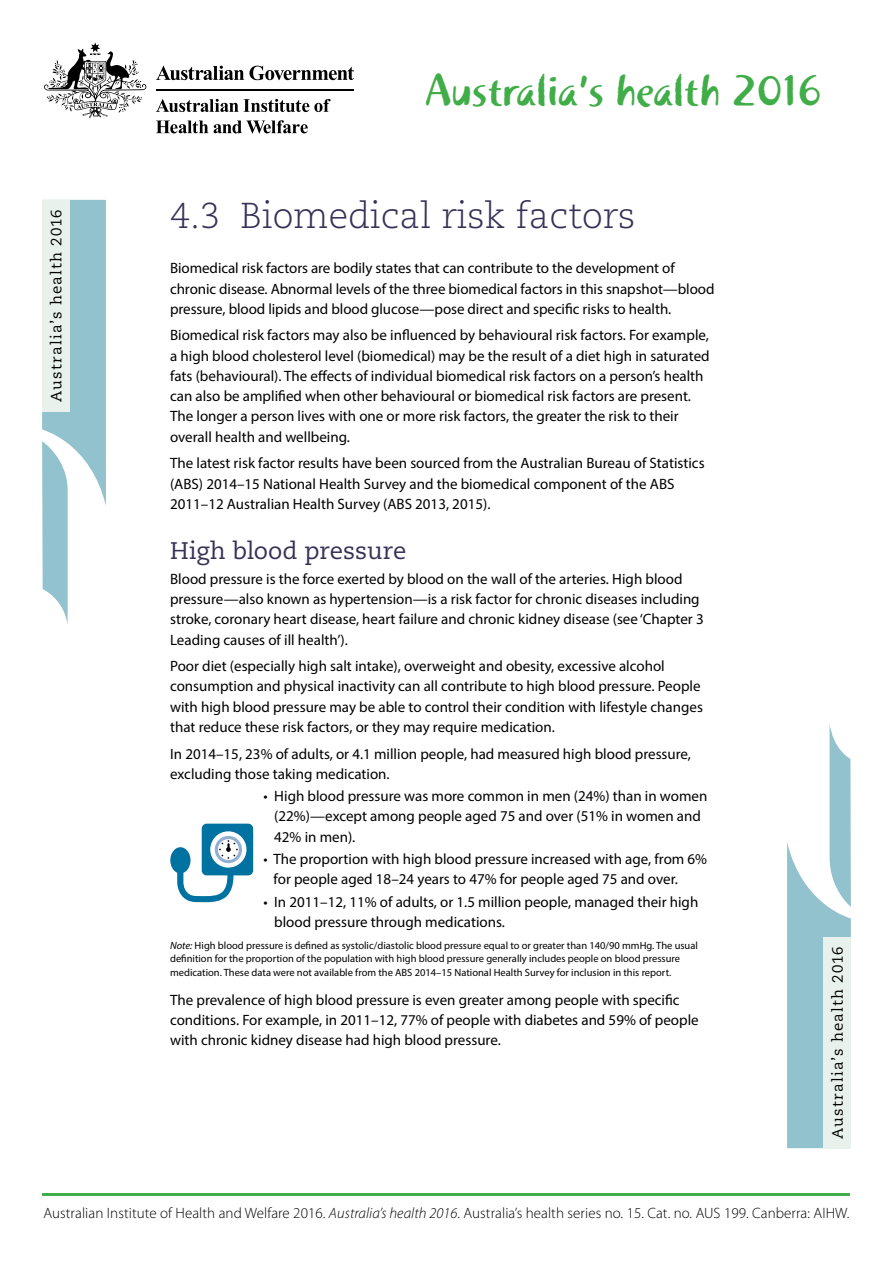
<style>
.page{position:relative;width:893px;height:1263px;background:#fff}
.page>*{position:absolute;margin:0;border:0;box-sizing:border-box;transform-origin:0 0}
.t1{font:45px "Khaki Std 1";color:#41ad49}
.t2{font:300 36px "Caecilia LT Std";color:#383157}
.t3{font:24px "Caecilia LT Std";color:#383157}
.Body{font:15px/20.2px "Myriad Pro";color:#000}
.t4{font:300 15px "Myriad Pro";letter-spacing:.005em;color:#000}
.t5{font:15px "Caecilia LT Std";letter-spacing:.075em;color:#000}
.Note{font:10.5px/13.5px "Myriad Pro";color:#000}
.s1{font-style:italic}
</style>
<div class="page">
<svg style="left:156px;top:66px;width:198px;height:14px"></svg>
<svg style="left:44px;top:43px;width:103px;height:75px"></svg>
<hr style="left:156px;top:89px;width:198px;height:1px;background:#000">
<svg style="left:156px;top:99px;width:175px;height:13px"></svg>
<svg style="left:156px;top:121px;width:52px;height:12px"></svg>
<svg style="left:214px;top:120px;width:94px;height:13px"></svg>
<hr style="left:43px;top:1193px;width:807px;height:3px;background:#41ad49">
<svg style="left:42px;top:200px;width:64px;height:425px"></svg>
<svg style="left:787px;top:723px;width:64px;height:425px"></svg>
<div style="left:823px;top:937px;width:28px;height:211px;background:#e9f1ed"></div>
<div style="left:42px;top:200px;width:28px;height:211px;background:#e9f1ed"></div>
<svg style="left:170px;top:824px;width:83px;height:78px"></svg>
<h1 class="t1" style="left:425px;top:63px;width:399px">Australia’s health 2016</h1>
<p class="t5" style="left:48px;top:402px;width:194px;rotate:-90deg">Australia’s health 2016</p>
<h1 class="t2" style="left:170px;top:195px;width:467px">4.3 Biomedical risk factors</h1>
<p class="Body" style="left:170px;top:258px;width:546px">Biomedical risk factors are bodily states that can contribute to the development of chronic disease. Abnormal levels of the three biomedical factors in this snapshot—blood pressure, blood lipids and blood glucose—pose direct and specific risks to health.</p>
<p class="Body" style="left:170px;top:325px;width:541px">Biomedical risk factors may also be influenced by behavioural risk factors. For example, a high blood cholesterol level (biomedical) may be the result of a diet high in saturated fats (behavioural). The effects of individual biomedical risk factors on a person’s health can also be amplified when other behavioural or biomedical risk factors are present.<br>The longer a person lives with one or more risk factors, the greater the risk to their overall health and wellbeing.</p>
<p class="Body" style="left:170px;top:453px;width:536px">The latest risk factor results have been sourced from the Australian Bureau of Statistics (ABS) 2014–15 National Health Survey and the biomedical component of the ABS<br>2011–12 Australian Health Survey (ABS 2013, 2015).</p>
<h2 class="t3" style="left:170px;top:537px;width:238px">High blood pressure</h2>
<p class="Body" style="left:170px;top:568px;width:535px">Blood pressure is the force exerted by blood on the wall of the arteries. High blood pressure—also known as hypertension—is a risk factor for chronic diseases including stroke, coronary heart disease, heart failure and chronic kidney disease (see ‘Chapter 3<br>Leading causes of ill health’).</p>
<p class="Body" style="left:170px;top:656px;width:534px">Poor diet (especially high salt intake), overweight and obesity, excessive alcohol consumption and physical inactivity can all contribute to high blood pressure. People with high blood pressure may be able to control their condition with lifestyle changes that reduce these risk factors, or they may require medication.</p>
<p class="Body" style="left:170px;top:743px;width:522px">In 2014–15, 23% of adults, or 4.1 million people, had measured high blood pressure, excluding those taking medication.</p>
<p class="Body" style="left:274px;top:786px;width:435px;text-indent:-11px">• High blood pressure was more common in men (24%) than in women (22%)—except among people aged 75 and over (51% in women and<br>42% in men).</p>
<p class="Body" style="left:274px;top:849px;width:435px;text-indent:-10px">• The proportion with high blood pressure increased with age, from 6% for people aged 18–24 years to 47% for people aged 75 and over.</p>
<p class="Body" style="left:274px;top:891px;width:426px;text-indent:-11px">• In 2011–12, 11% of adults, or 1.5 million people, managed their high blood pressure through medications.</p>
<p class="Note" style="left:170px;top:938px;width:529px"><span class="s1">Note:</span> High blood pressure is defined as systolic/diastolic blood pressure equal to or greater than 140/90 mmHg. The usual definition for the proportion of the population with high blood pressure generally includes people on blood pressure medication. These data were not available from the ABS 2014–15 National Health Survey for inclusion in this report.</p>
<p class="Body" style="left:170px;top:989px;width:530px">The prevalence of high blood pressure is even greater among people with specific conditions. For example, in 2011–12, 77% of people with diabetes and 59% of people with chronic kidney disease had high blood pressure.</p>
<p class="t5" style="left:829px;top:1139px;width:194px;rotate:-90deg">Australia’s health 2016</p>
<p class="t4" style="left:44px;top:1204px;width:807px">Australian Institute of Health and Welfare 2016. <span class="s1">Australia’s health 2016</span>. Australia’s health series no. 15. Cat. no. AUS 199. Canberra: AIHW.</p>
</div>
